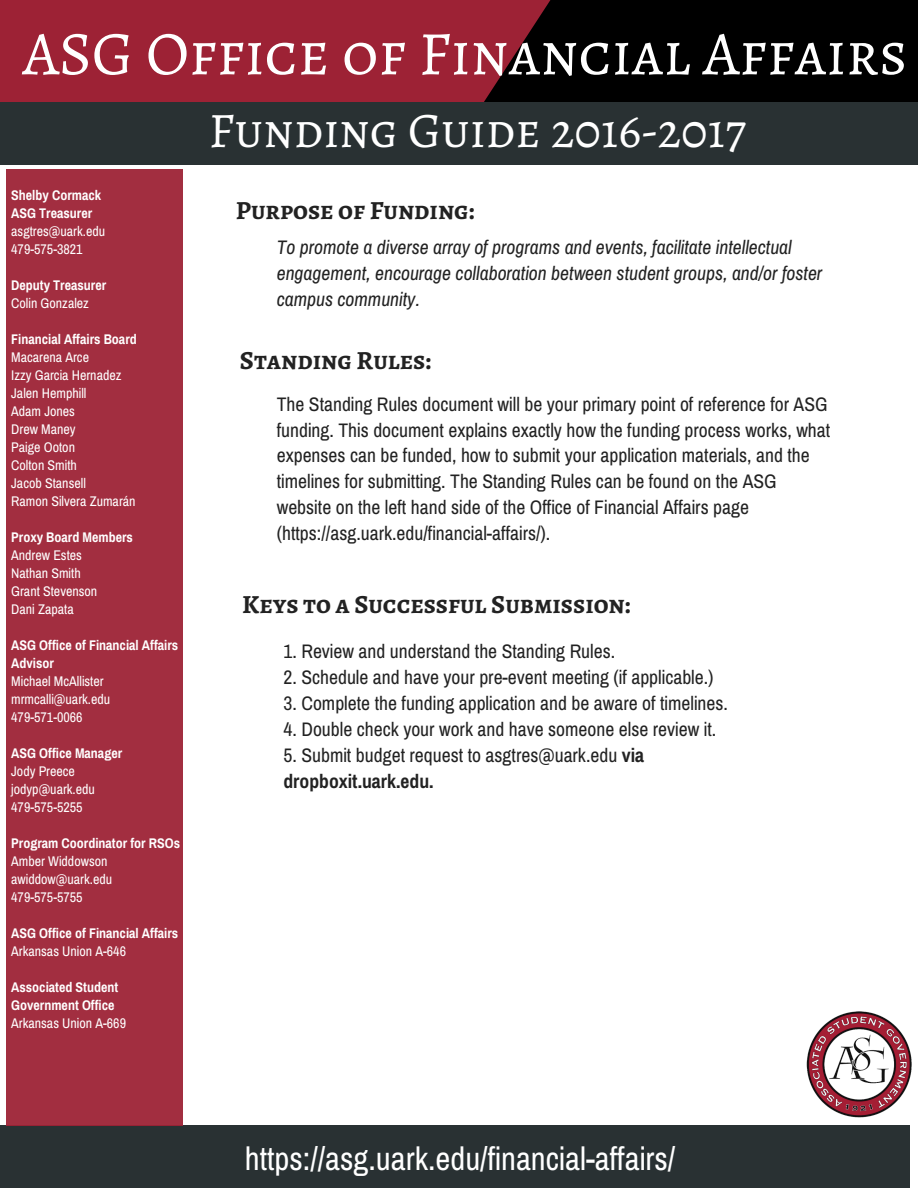
<style>
.page{position:relative;width:918px;height:1188px;background:#fff}
.page>*{position:absolute;margin:0;border:0;box-sizing:border-box;transform-origin:0 0}
.t1{font:62.25px "Alegreya SC";color:#fff}
.t2{font:49.8px "Alegreya SC";color:#fff}
.t3{font:32.7px "Archivo Narrow";color:#fff}
.t4{font:700 26.1px "Alegreya SC";color:#222}
.t5{font:19.65px/25.8px "Archivo Narrow";color:#222}
.t6{font:italic 19.65px/25.8px "Archivo Narrow";color:#222}
.t7{font:13.95px/18px "Archivo Narrow";color:#fff}
.t8{font:700 13.95px/18px "Archivo Narrow";color:#fff}
.s1{font-weight:700}
</style>
<div class="page">
<div style="left:0;top:0;width:724px;height:124px;background:#9d2235"></div>
<div style="left:471px;top:0;width:447px;height:126px;background:#000"></div>
<svg style="left:471px;top:0;width:80px;height:102px"></svg>
<div style="left:0;top:102px;width:918px;height:63px;background:#293133"></div>
<img style="left:807px;top:1011px;width:105px;height:106px">
<div style="left:0;top:1125px;width:909px;height:63px;background:#293133"></div>
<div style="left:6px;top:170px;width:177px;height:956px;background:#a22e40"></div>
<h1 class="t1" style="left:23px;top:11px;width:886px">ASG Office of Financial Affairs</h1>
<h2 class="t2" style="left:209px;top:97px;width:539px">Funding Guide 2016-2017</h2>
<p class="t8" style="left:11px;top:186px;width:91px">Shelby Cormack<br>ASG Treasurer</p>
<p class="t7" style="left:11px;top:222px;width:95px">asgtres@uark.edu<br>479-575-3821</p>
<p class="t8" style="left:11px;top:276px;width:96px">Deputy Treasurer</p>
<p class="t7" style="left:11px;top:294px;width:79px">Colin Gonzalez</p>
<p class="t8" style="left:11px;top:330px;width:127px">Financial Affairs Board</p>
<p class="t7" style="left:11px;top:348px;width:126px">Macarena Arce<br>Izzy Garcia Hernadez<br>Jalen Hemphill<br>Adam Jones<br>Drew Maney<br>Paige Ooton<br>Colton Smith<br>Jacob Stansell<br>Ramon Silvera Zumarán</p>
<p class="t8" style="left:11px;top:528px;width:123px">Proxy Board Members</p>
<p class="t7" style="left:11px;top:546px;width:88px">Andrew Estes<br>Nathan Smith<br>Grant Stevenson<br>Dani Zapata</p>
<p class="t8" style="left:11px;top:636px;width:169px">ASG Office of Financial Affairs<br>Advisor</p>
<p class="t7" style="left:11px;top:672px;width:101px">Michael McAllister mrmcalli@uark.edu<br>479-571-0066</p>
<p class="t8" style="left:11px;top:744px;width:112px">ASG Office Manager</p>
<p class="t7" style="left:11px;top:762px;width:85px">Jody Preece jodyp@uark.edu<br>479-575-5255</p>
<p class="t8" style="left:11px;top:834px;width:170px">Program Coordinator for RSOs</p>
<p class="t7" style="left:11px;top:852px;width:102px">Amber Widdowson awiddow@uark.edu<br>479-575-5755</p>
<p class="t8" style="left:11px;top:924px;width:169px">ASG Office of Financial Affairs</p>
<p class="t7" style="left:11px;top:942px;width:116px">Arkansas Union A-646</p>
<p class="t8" style="left:11px;top:978px;width:109px">Associated Student<br>Government Office</p>
<p class="t7" style="left:11px;top:1014px;width:116px">Arkansas Union A-669</p>
<h3 class="t4" style="left:236px;top:193px;width:241px">Purpose of Funding:</h3>
<p class="t6" style="left:277px;top:234px;width:547px">To promote a diverse array of programs and events, facilitate intellectual engagement, encourage collaboration between student groups, and/or foster campus community.</p>
<h3 class="t4" style="left:240px;top:343px;width:193px">Standing Rules:</h3>
<p class="t5" style="left:277px;top:391px;width:555px">The Standing Rules document will be your primary point of reference for ASG funding. This document explains exactly how the funding process works, what expenses can be funded, how to submit your application materials, and the timelines for submitting. The Standing Rules can be found on the ASG website on the left hand side of the Office of Financial Affairs page (https://asg.uark.edu/financial-affairs/).</p>
<h3 class="t4" style="left:242px;top:587px;width:390px">Keys to a Successful Submission:</h3>
<p class="t5" style="left:283px;top:638px;width:333px">1. Review and understand the Standing Rules.</p>
<p class="t5" style="left:283px;top:664px;width:432px">2. Schedule and have your pre-event meeting (if applicable.)</p>
<p class="t5" style="left:283px;top:690px;width:446px">3. Complete the funding application and be aware of timelines.</p>
<p class="t5" style="left:283px;top:716px;width:434px">4. Double check your work and have someone else review it.</p>
<p class="t5" style="left:283px;top:742px;width:362px">5. Submit budget request to asgtres@uark.edu <span class="s1">via dropboxit.uark.edu.</span></p>
<h3 class="t3" style="left:245px;top:1139px;width:432px">https://asg.uark.edu/financial-affairs/</h3>
</div>
